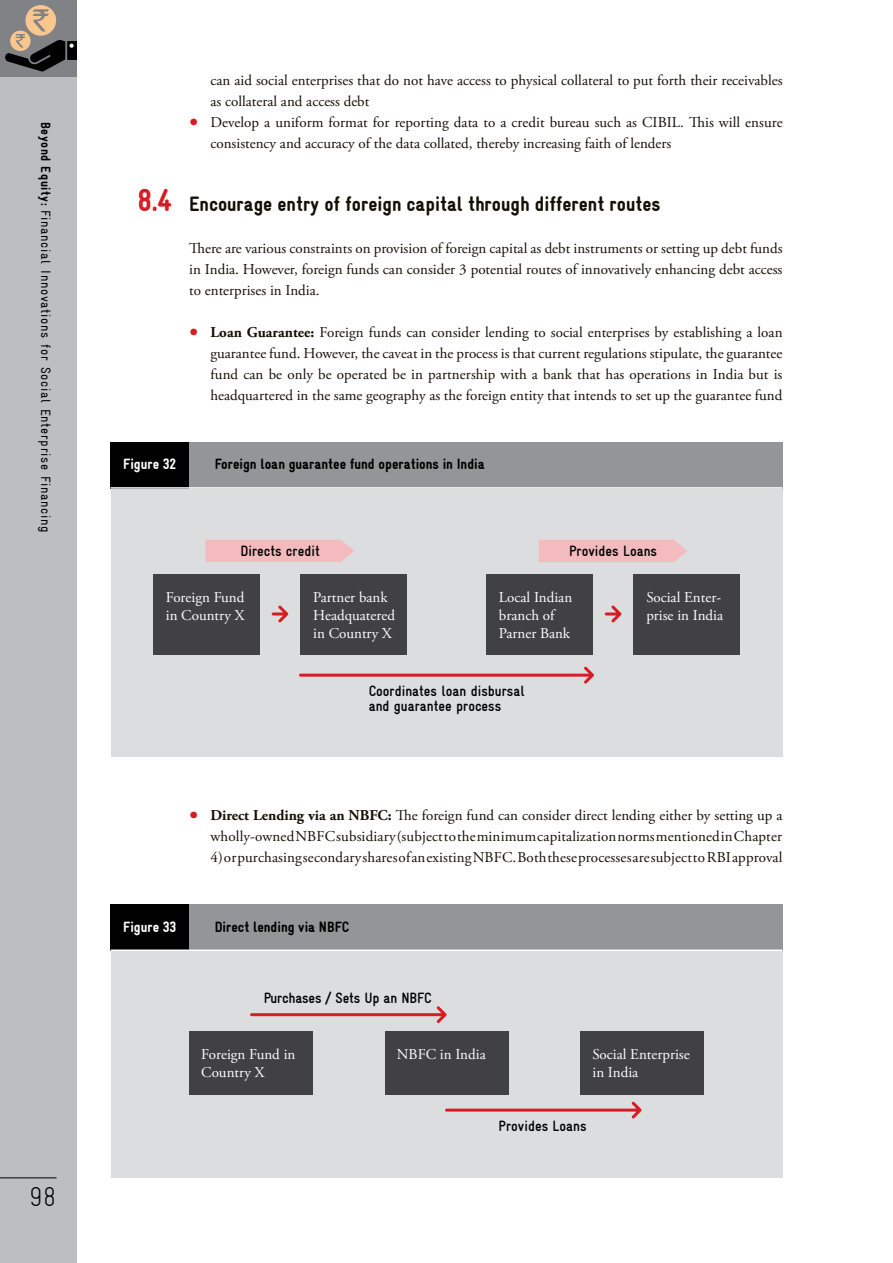
<style>
.page{position:relative;width:893px;height:1263px;background:#fff}
.page>*{position:absolute;margin:0;border:0;box-sizing:border-box;transform-origin:0 0}
.t1{font:900 condensed 31.5px "Gravur";color:#d71d24}
.t2{font:300 condensed 27px "Gravur";color:#000}
.t3{font:900 condensed 21px "Gravur";color:#141006}
.t4{font:15px/21px "Adobe Garamond Pro";color:#141006}
.t5{font:15px/18px "Adobe Garamond Pro";color:#fff}
.t6{font:700 condensed 15px/15px "Gravur";color:#000}
.t7{font:900 condensed 15px "Gravur";color:#000}
.t8{font:900 condensed 15px "Gravur";color:#fff}
.t9{font:condensed 13.5px "Gravur";letter-spacing:.05em;color:#000}
.s1{font-weight:900}
.s2{font-size:24px;color:#d71d24}
.s3{font-weight:700}
</style>
<div class="page">
<div style="left:0;top:0;width:77px;height:1263px;background:#bcbec0"></div>
<hr style="left:0;top:1177px;width:57px;height:1px;background:#000">
<div style="left:0;top:0;width:77px;height:77px;background:#808285"></div>
<div style="left:25px;top:5px;width:31px;height:31px;background:#f9c78e;border-radius:50%"></div>
<svg style="left:5px;top:9px;width:72px;height:62px"></svg>
<div style="left:111px;top:489px;width:671px;height:268px;background:#dcddde"></div>
<div style="left:111px;top:949px;width:671px;height:228px;background:#dcddde"></div>
<div style="left:153px;top:574px;width:106px;height:80px;background:#414042"></div>
<div style="left:300px;top:574px;width:107px;height:80px;background:#414042"></div>
<div style="left:486px;top:574px;width:106px;height:80px;background:#414042"></div>
<div style="left:634px;top:574px;width:106px;height:80px;background:#414042"></div>
<svg style="left:272px;top:605px;width:16px;height:17px"></svg>
<hr style="left:299px;top:674px;width:294px;height:3px;background:#d71d24;border-radius:2px">
<svg style="left:584px;top:666px;width:10px;height:18px"></svg>
<svg style="left:605px;top:605px;width:17px;height:17px"></svg>
<div style="left:206px;top:540px;width:148px;height:22px;background:#f3bbbd"></div>
<div style="left:539px;top:540px;width:148px;height:22px;background:#f3bbbd"></div>
<div style="left:111px;top:442px;width:78px;height:47px;background:#000"></div>
<div style="left:189px;top:442px;width:593px;height:47px;background:#939598"></div>
<hr style="left:111px;top:487px;width:671px;height:2px;background:#fff">
<div style="left:111px;top:904px;width:78px;height:47px;background:#000"></div>
<div style="left:580px;top:1031px;width:124px;height:63px;background:#414042"></div>
<div style="left:385px;top:1031px;width:123px;height:63px;background:#414042"></div>
<div style="left:189px;top:1031px;width:124px;height:63px;background:#414042"></div>
<svg style="left:445px;top:1101px;width:197px;height:18px"></svg>
<svg style="left:250px;top:1006px;width:197px;height:17px"></svg>
<div style="left:189px;top:904px;width:593px;height:47px;background:#939598"></div>
<hr style="left:111px;top:949px;width:671px;height:2px;background:#fff">
<p class="t9" style="left:53px;top:122px;width:412px;rotate:90deg"><span class="s1">Beyond Equity:</span> Financial Innovations for Social Enterprise Financing</p>
<h2 class="t2" style="left:29px;top:1181px;width:29px">98</h2>
<h1 class="t1" style="left:138px;top:183px;width:36px">8.4</h1>
<p class="t4" style="left:210px;top:70px;width:573px">can aid social enterprises that do not have access to physical collateral to put forth their receivables as collateral and access debt</p>
<p class="t4" style="left:210px;top:112px;width:574px;text-indent:-21px"><span class="s2">•</span> Develop a uniform format for reporting data to a credit bureau such as CIBIL. This will ensure consistency and accuracy of the data collated, thereby increasing faith of lenders</p>
<h3 class="t3" style="left:189px;top:192px;width:473px">Encourage entry of foreign capital through different routes</h3>
<p class="t4" style="left:189px;top:238px;width:595px;text-align:justify">There are various constraints on provision of foreign capital as debt instruments or setting up debt funds in India. However, foreign funds can consider 3 potential routes of innovatively enhancing debt access to enterprises in India.</p>
<p class="t4" style="left:210px;top:322px;width:574px;text-align:justify;text-indent:-21px"><span class="s2">•</span> <span class="s3">Loan Guarantee:</span> Foreign funds can consider lending to social enterprises by establishing a loan guarantee fund. However, the caveat in the process is that current regulations stipulate, the guarantee fund can be only be operated be in partnership with a bank that has operations in India but is headquartered in the same geography as the foreign entity that intends to set up the guarantee fund</p>
<p class="t8" style="left:123px;top:456px;width:55px">Figure 32</p>
<p class="t7" style="left:215px;top:456px;width:272px">Foreign loan guarantee fund operations in India</p>
<p class="t6" style="left:240px;top:543px;width:81px">Directs credit</p>
<p class="t6" style="left:569px;top:543px;width:89px">Provides Loans</p>
<p class="t5" style="left:166px;top:588px;width:80px">Foreign Fund in Country X</p>
<p class="t5" style="left:313px;top:588px;width:83px">Partner bank<br>Headquatered in Country X</p>
<p class="t5" style="left:499px;top:588px;width:75px">Local Indian branch of<br>Parner Bank</p>
<p class="t5" style="left:646px;top:588px;width:78px">Social Enter&shy;prise in India</p>
<p class="t6" style="left:369px;top:684px;width:158px">Coordinates loan disbursal and guarantee process</p>
<p class="t4" style="left:189px;top:805px;width:595px;text-align:right"><span class="s2">•</span> <span class="s3">Direct Lending via an NBFC:</span> The foreign fund can consider direct lending either by setting up a wholly-owned NBFC subsidiary (subject to the minimum capitalization norms mentioned in Chapter</p>
<p class="t4" style="left:210px;top:847px;width:573px">4) or purchasing secondary shares of an existing NBFC. Both these processes are subject to RBI approval</p>
<p class="t8" style="left:123px;top:918px;width:54px">Figure 33</p>
<p class="t7" style="left:215px;top:918px;width:136px">Direct lending via NBFC</p>
<p class="t6" style="left:264px;top:990px;width:169px">Purchases / Sets Up an NBFC</p>
<p class="t5" style="left:201px;top:1045px;width:96px">Foreign Fund in</p>
<p class="t5" style="left:397px;top:1045px;width:90px">NBFC in India</p>
<p class="t5" style="left:201px;top:1063px;width:65px">Country X</p>
<p class="t5" style="left:592px;top:1045px;width:99px">Social Enterprise in India</p>
<p class="t6" style="left:499px;top:1119px;width:89px">Provides Loans</p>
</div>
